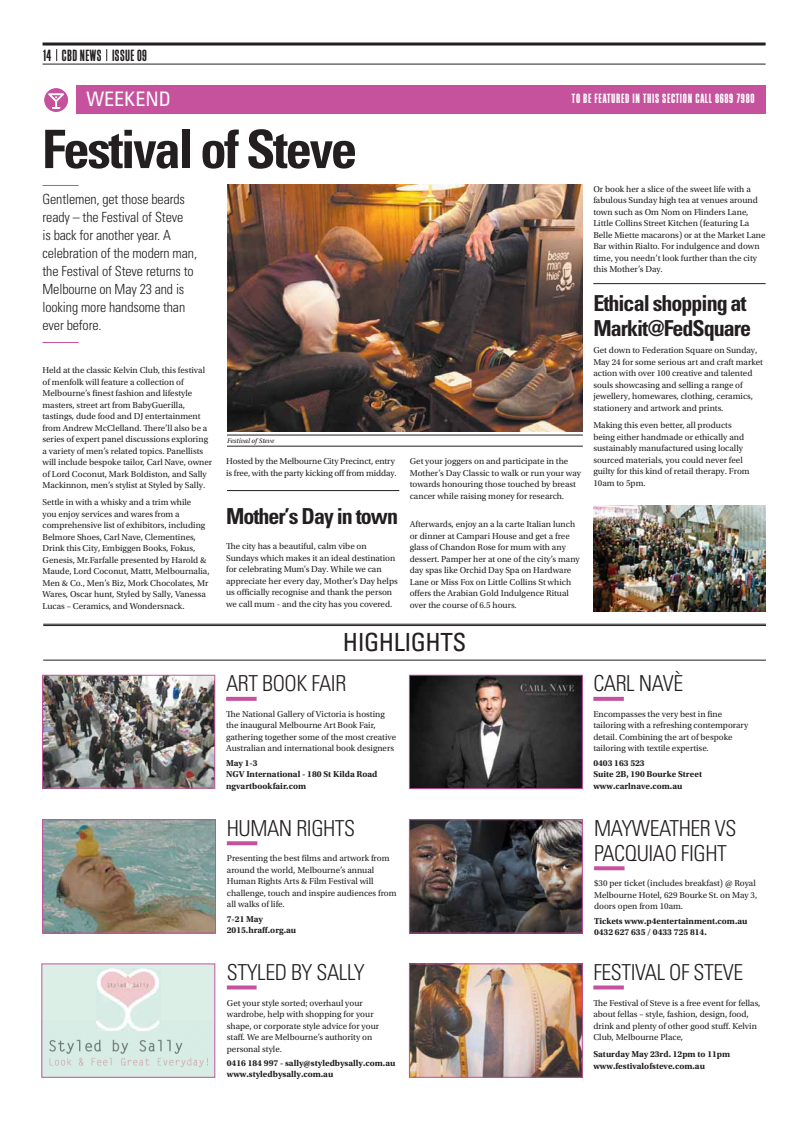
<style>
.page{position:relative;width:794px;height:1134px;background:#fff}
.page>*{position:absolute;margin:0;border:0;box-sizing:border-box;transform-origin:0 0}
.t1{font:700 condensed 53px "Univers LT Std";letter-spacing:-.045em;color:#231f20}
.t2{font:condensed 25px "Univers LT Std";letter-spacing:-.02em;color:#231f20}
.t3{font:300 condensed 22px/25px "Univers LT Std";letter-spacing:-.02em;color:#231f20}
.t4{font:700 condensed 22px/25px "Univers LT Std";letter-spacing:-.045em;color:#231f20}
.t5{font:condensed 20px "Univers LT Std";color:#fff}
.t6{font:17px "Block Gothic Demi Extra Cond";letter-spacing:.025em;color:#231f20}
.t7{font:300 condensed 14px/18px "Univers LT Std";letter-spacing:-.01em;color:#231f20}
.t8{font:14px "Block Gothic Bold Extra Cond";letter-spacing:.05em;color:#fff}
.t9{font:9px/11.5px "Utopia Std";color:#231f20}
.t10{font:700 9px/11.5px "Utopia Std";color:#231f20}
.t11{font:7px "Utopia Std Capt It";color:#231f20}
</style>
<div class="page">
<hr style="left:43px;top:43px;width:722px;height:3px;background:#231f20">
<hr style="left:43px;top:64px;width:722px;height:1px;background:#231f20">
<svg style="left:56px;top:49px;width:1px;height:12px"></svg>
<svg style="left:107px;top:49px;width:1px;height:12px"></svg>
<div style="left:76px;top:85px;width:689px;height:28px;background:#c6529e"></div>
<div style="left:44px;top:88px;width:24px;height:24px;background:#c6529e;border-radius:50%"></div>
<svg style="left:48px;top:93px;width:16px;height:16px"></svg>
<img style="left:411px;top:677px;width:170px;height:110px">
<div style="left:409px;top:675px;width:174px;height:114px;border:1px solid #c6529e"></div>
<img style="left:44px;top:821px;width:170px;height:110px">
<div style="left:42px;top:819px;width:174px;height:114px;border:1px solid #c6529e"></div>
<img style="left:411px;top:821px;width:170px;height:110px">
<div style="left:409px;top:819px;width:174px;height:114px;border:1px solid #c6529e"></div>
<div style="left:42px;top:964px;width:173px;height:113px;background:#dcefe6"></div>
<img style="left:49px;top:1021px;width:159px;height:47px">
<div style="left:41px;top:963px;width:174px;height:115px;border:1px solid #c6529e"></div>
<img style="left:411px;top:965px;width:170px;height:111px">
<div style="left:409px;top:963px;width:174px;height:115px;border:1px solid #c6529e"></div>
<svg style="left:226px;top:697px;width:31px;height:4px"></svg>
<svg style="left:227px;top:841px;width:30px;height:4px"></svg>
<svg style="left:227px;top:985px;width:30px;height:4px"></svg>
<svg style="left:593px;top:985px;width:31px;height:4px"></svg>
<svg style="left:593px;top:697px;width:31px;height:4px"></svg>
<svg style="left:594px;top:866px;width:30px;height:4px"></svg>
<hr style="left:43px;top:624px;width:723px;height:1px;background:#231f20">
<hr style="left:43px;top:625px;width:723px;height:1px;background:#231f20">
<hr style="left:43px;top:660px;width:723px;height:1px;background:#231f20">
<img style="left:44px;top:677px;width:169px;height:110px">
<div style="left:42px;top:675px;width:173px;height:114px;border:1px solid #c6529e"></div>
<img style="left:97px;top:969px;width:63px;height:61px">
<img style="left:227px;top:185px;width:356px;height:247px">
<hr style="left:43px;top:342px;width:36px;height:1px;background:#c6529e">
<hr style="left:43px;top:185px;width:36px;height:1px;background:#c6529e">
<img style="left:593px;top:505px;width:173px;height:107px">
<hr style="left:593px;top:283px;width:172px;height:1px;background:#231f20">
<hr style="left:227px;top:490px;width:172px;height:1px;background:#231f20">
<hr style="left:227px;top:434px;width:356px;height:1px;background:#231f20">
<hr style="left:227px;top:446px;width:356px;height:1px;background:#231f20">
<h3 class="t6" style="left:43px;top:49px;width:106px">14 CBD NEWS ISSUE 09</h3>
<h3 class="t5" style="left:86px;top:90px;width:86px">WEEKEND</h3>
<h3 class="t8" style="left:572px;top:94px;width:184px">TO BE FEATURED IN THIS SECTION CALL 8689 7980</h3>
<h1 class="t1" style="left:42px;top:124px;width:317px">Festival of Steve</h1>
<h3 class="t7" style="left:43px;top:191px;width:156px">Gentlemen, get those beards ready – the Festival of Steve<br>is back for another year. A celebration of the modern man, the Festival of Steve returns to<br>Melbourne on May 23 and is looking more handsome than ever before.</h3>
<p class="t9" style="left:43px;top:365px;width:171px">Held at the classic Kelvin Club, this festival of menfolk will feature a collection of Melbourne’s finest fashion and lifestyle masters, street art from BabyGuerilla, tastings, dude food and DJ entertainment from Andrew McClelland. There’ll also be a series of expert panel discussions exploring a variety of men’s related topics. Panellists will include bespoke tailor, Carl Nave, owner of Lord Coconut, Mark Boldiston, and Sally Mackinnon, men’s stylist at Styled by Sally.</p>
<p class="t9" style="left:43px;top:497px;width:169px">Settle in with a whisky and a trim while<br>you enjoy services and wares from a comprehensive list of exhibitors, including Belmore Shoes, Carl Nave, Clementines, Drink this City, Embiggen Books, Fokus, Genesis, Mr.Farfalle presented by Harold &amp; Maude, Lord Coconut, Mattt, Melbournalia, Men &amp; Co., Men’s Biz, Mork Chocolates, Mr Wares, Oscar hunt, Styled by Sally, Vanessa Lucas – Ceramics, and Wondersnack.</p>
<p class="t11" style="left:227px;top:438px;width:49px">Festival of Steve</p>
<p class="t9" style="left:226px;top:457px;width:172px">Hosted by the Melbourne City Precinct, entry is free, with the party kicking off from midday.</p>
<h3 class="t4" style="left:226px;top:504px;width:173px">Mother’s Day in town</h3>
<p class="t9" style="left:226px;top:541px;width:173px">The city has a beautiful, calm vibe on Sundays which makes it an ideal destination for celebrating Mum’s Day. While we can appreciate her every day, Mother’s Day helps us officially recognise and thank the person we call mum - and the city has you covered.</p>
<p class="t9" style="left:410px;top:457px;width:173px">Get your joggers on and participate in the Mother’s Day Classic to walk or run your way towards honouring those touched by breast cancer while raising money for research.</p>
<p class="t9" style="left:410px;top:520px;width:172px">Afterwards, enjoy an a la carte Italian lunch or dinner at Campari House and get a free glass of Chandon Rose for mum with any dessert. Pamper her at one of the city’s many day spas like Orchid Day Spa on Hardware Lane or Miss Fox on Little Collins St which offers the Arabian Gold Indulgence Ritual over the course of 6.5 hours.</p>
<h2 class="t2" style="left:343px;top:631px;width:125px">HIGHLIGHTS</h2>
<h3 class="t3" style="left:226px;top:672px;width:122px">ART BOOK FAIR</h3>
<p class="t9" style="left:226px;top:709px;width:172px">The National Gallery of Victoria is hosting the inaugural Melbourne Art Book Fair, gathering together some of the most creative Australian and international book designers</p>
<p class="t10" style="left:226px;top:758px;width:153px">May 1-3<br>NGV International - 180 St Kilda Road ngvartbookfair.com</p>
<h3 class="t3" style="left:227px;top:817px;width:130px">HUMAN RIGHTS</h3>
<p class="t9" style="left:227px;top:853px;width:171px">Presenting the best films and artwork from around the world, Melbourne’s annual Human Rights Arts &amp; Film Festival will challenge, touch and inspire audiences from all walks of life.</p>
<p class="t10" style="left:227px;top:914px;width:71px">7-21 May<br>2015.hraff.org.au</p>
<h3 class="t3" style="left:227px;top:961px;width:139px">STYLED BY SALLY</h3>
<p class="t9" style="left:227px;top:998px;width:154px">Get your style sorted; overhaul your wardrobe, help with shopping for your shape, or corporate style advice for your staff. We are Melbourne’s authority on personal style.</p>
<p class="t10" style="left:227px;top:1058px;width:170px">0416 184 997 - sally@styledbysally.com.au www.styledbysally.com.au</p>
<p class="t9" style="left:593px;top:184px;width:174px">Or book her a slice of the sweet life with a fabulous Sunday high tea at venues around town such as Om Nom on Flinders Lane, Little Collins Street Kitchen (featuring La Belle Miette macarons) or at the Market Lane Bar within Rialto. For indulgence and down time, you needn’t look further than the city this Mother’s Day.</p>
<h3 class="t4" style="left:593px;top:292px;width:159px">Ethical shopping at<br>Markit@FedSquare</h3>
<p class="t9" style="left:593px;top:346px;width:171px">Get down to Federation Square on Sunday, May 24 for some serious art and craft market action with over 100 creative and talented souls showcasing and selling a range of jewellery, homewares, clothing, ceramics, stationery and artwork and prints.</p>
<p class="t9" style="left:593px;top:420px;width:158px">Making this even better, all products being either handmade or ethically and sustainably manufactured using locally sourced materials, you could never feel guilty for this kind of retail therapy. From 10am to 5pm.</p>
<h3 class="t3" style="left:593px;top:672px;width:91px">CARL NAVÈ</h3>
<p class="t9" style="left:593px;top:709px;width:156px">Encompasses the very best in fine tailoring with a refreshing contemporary detail. Combining the art of bespoke tailoring with textile expertise.</p>
<p class="t10" style="left:593px;top:758px;width:110px">0403 163 523<br>Suite 2B, 190 Bourke Street www.carlnave.com.au</p>
<h3 class="t3" style="left:594px;top:817px;width:144px">MAYWEATHER VS<br>PACQUIAO FIGHT</h3>
<p class="t9" style="left:594px;top:878px;width:165px">$30 per ticket (includes breakfast) @ Royal<br>Melbourne Hotel, 629 Bourke St. on May 3, doors open from 10am.</p>
<p class="t10" style="left:594px;top:916px;width:155px">Tickets www.p4entertainment.com.au<br>0432 627 635 / 0433 725 814.</p>
<h3 class="t3" style="left:593px;top:961px;width:151px">FESTIVAL OF STEVE</h3>
<p class="t9" style="left:593px;top:998px;width:169px">The Festival of Steve is a free event for fellas, about fellas – style, fashion, design, food, drink and plenty of other good stuff. Kelvin Club, Melbourne Place,</p>
<p class="t10" style="left:593px;top:1049px;width:138px">Saturday May 23rd. 12pm to 11pm www.festivalofsteve.com.au</p>
</div>
